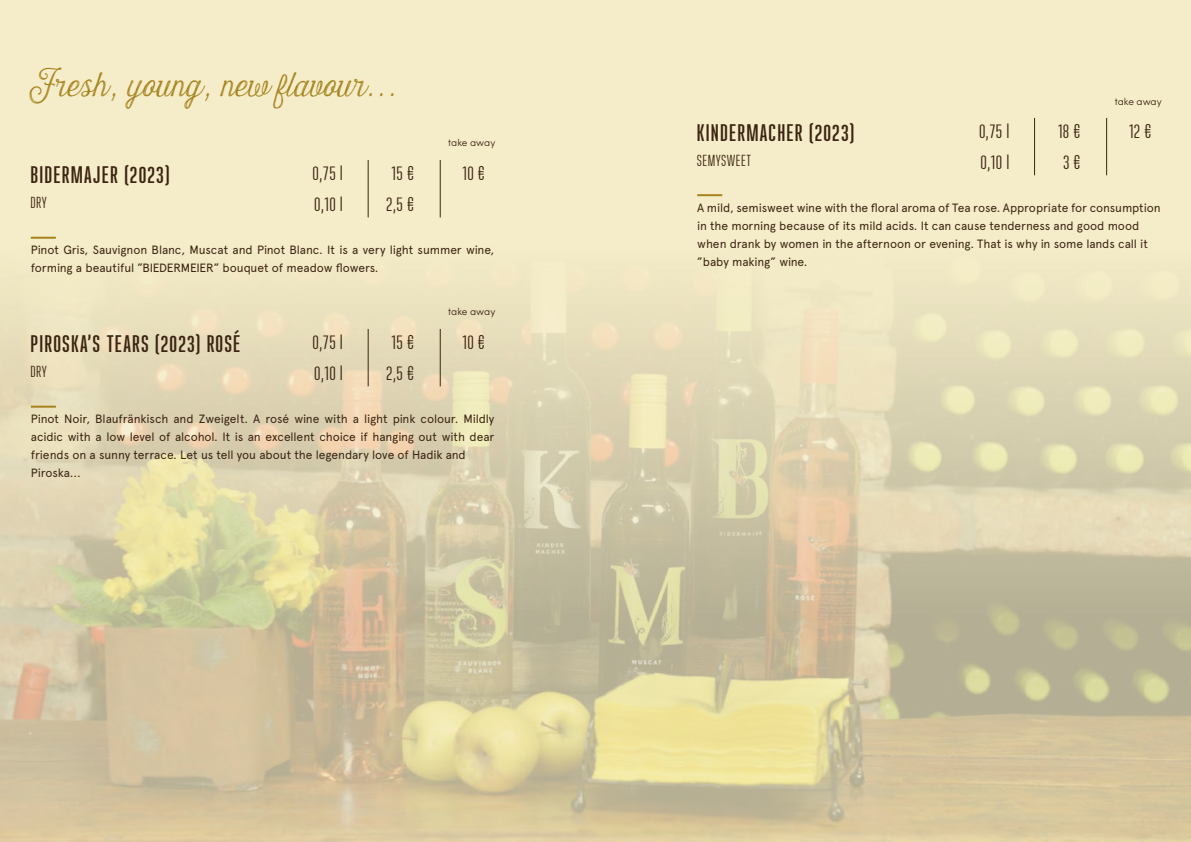
<style>
.page{position:relative;width:1191px;height:842px;background:#f5edc9}
.page>*{position:absolute;margin:0;border:0;box-sizing:border-box;transform-origin:0 0}
.t1{font:30px "Harman Script Inline";color:#a5821c;scale:.9 1}
.t2{font:600 24px "Ristretto Pro";letter-spacing:.05em;color:#3b2411}
.t3{font:20px "Ristretto Pro";letter-spacing:.025em;color:#3b2411}
.t4{font:16px "Ristretto Pro";letter-spacing:.025em;color:#3b2411}
.t5{font:12px/18px "Apercu Pro";letter-spacing:-.01em;color:#3b2411}
.t6{font:300 10px "Sofia Pro";letter-spacing:-.005em;color:#3b2411}
</style>
<div class="page">
<img style="left:0;top:236px;width:1191px;height:606px">
<hr style="left:368px;top:329px;width:1px;height:57px;background:#3b2411">
<hr style="left:31px;top:406px;width:25px;height:2px;background:#a5821c">
<hr style="left:440px;top:329px;width:1px;height:57px;background:#3b2411">
<hr style="left:368px;top:160px;width:1px;height:57px;background:#3b2411">
<hr style="left:31px;top:237px;width:25px;height:2px;background:#a5821c">
<hr style="left:440px;top:160px;width:1px;height:57px;background:#3b2411">
<hr style="left:697px;top:194px;width:25px;height:2px;background:#a5821c">
<hr style="left:1034px;top:118px;width:1px;height:57px;background:#3b2411">
<hr style="left:1106px;top:118px;width:1px;height:57px;background:#3b2411">
<h1 class="t1" style="left:27px;top:68px;width:414px">Fresh, young, new flavour...</h1>
<p class="t6" style="left:448px;top:136px;width:49px">take away</p>
<h2 class="t2" style="left:31px;top:161px;width:140px">BIDERMAJER (2023)</h2>
<h3 class="t3" style="left:312px;top:162px;width:32px">0,75 l</h3>
<h3 class="t3" style="left:391px;top:162px;width:24px">15 €</h3>
<h3 class="t3" style="left:462px;top:162px;width:24px">10 €</h3>
<h3 class="t4" style="left:31px;top:193px;width:18px">DRY</h3>
<h3 class="t3" style="left:314px;top:193px;width:30px">0,10 l</h3>
<h3 class="t3" style="left:386px;top:193px;width:29px">2,5 €</h3>
<p class="t5" style="left:31px;top:240px;width:465px">Pinot Gris, Sauvignon Blanc, Muscat and Pinot Blanc. It is a very light summer wine, forming a beautiful ”BIEDERMEIER” bouquet of meadow flowers.</p>
<p class="t6" style="left:448px;top:305px;width:49px">take away</p>
<h2 class="t2" style="left:31px;top:330px;width:211px">PIROSKA’S TEARS (2023) ROSÉ</h2>
<h3 class="t3" style="left:313px;top:331px;width:32px">0,75 l</h3>
<h3 class="t3" style="left:392px;top:331px;width:24px">15 €</h3>
<h3 class="t3" style="left:462px;top:331px;width:24px">10 €</h3>
<h3 class="t4" style="left:31px;top:362px;width:18px">DRY</h3>
<h3 class="t3" style="left:314px;top:362px;width:30px">0,10 l</h3>
<h3 class="t3" style="left:386px;top:362px;width:29px">2,5 €</h3>
<p class="t5" style="left:31px;top:409px;width:465px">Pinot Noir, Blaufränkisch and Zweigelt. A rosé wine with a light pink colour. Mildly acidic with a low level of alcohol. It is an excellent choice if hanging out with dear friends on a sunny terrace. Let us tell you about the legendary love of Hadik and Piroska...</p>
<p class="t6" style="left:1114px;top:94px;width:49px">take away</p>
<h2 class="t2" style="left:697px;top:119px;width:159px">KINDERMACHER (2023)</h2>
<h3 class="t3" style="left:979px;top:120px;width:32px">0,75 l</h3>
<h3 class="t3" style="left:1058px;top:120px;width:24px">18 €</h3>
<h3 class="t3" style="left:1129px;top:120px;width:24px">12 €</h3>
<h3 class="t4" style="left:697px;top:151px;width:55px">SEMYSWEET</h3>
<h3 class="t3" style="left:980px;top:151px;width:30px">0,10 l</h3>
<h3 class="t3" style="left:1063px;top:151px;width:19px">3 €</h3>
<p class="t5" style="left:697px;top:198px;width:465px">A mild, semisweet wine with the floral aroma of Tea rose. Appropriate for consumption in the morning because of its mild acids. It can cause tenderness and good mood when drank by women in the afternoon or evening. That is why in some lands call it ”baby making” wine.</p>
</div>
